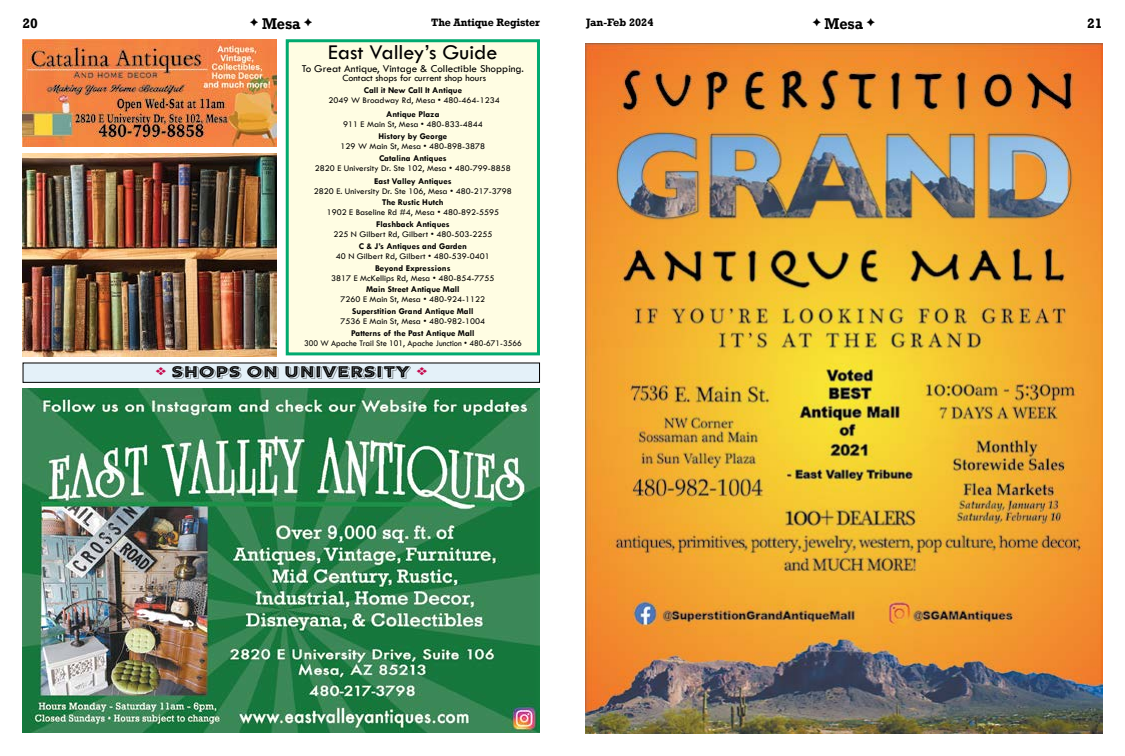
<style>
.page{position:relative;width:1125px;height:756px;background:#fff}
.page>*{position:absolute;margin:0;border:0;box-sizing:border-box;transform-origin:0 0}
.t1{font:21.8px "Tw Cen";color:#000}
.t2{font:16.8px "Rig Bold Inline Extrude";color:#000;scale:1.25 1}
.t3{font:700 16px "Rockwell";letter-spacing:-.01em;color:#000;scale:.9 1}
.t4{font:700 14px "Rockwell";color:#000}
.t5{font:700 11px "Rockwell";letter-spacing:-.01em;color:#000}
.t6{font:10.9px "Tw Cen";color:#000}
.t7{font:9.9px "Tw Cen";color:#000}
.t8{font:8.9px "Tw Cen";color:#000}
.t9{font:700 8.9px "Tw Cen";color:#000}
.t10{font:8.9px "Tw Cen";color:#000;scale:.95 1}
.s1{color:#c6084e}
</style>
<div class="page">
<div style="left:23px;top:363px;width:517px;height:19px;background:#e4f1f9"></div>
<div style="left:23px;top:363px;width:517px;height:20px;border:1px solid #000"></div>
<div style="left:286px;top:39px;width:254px;height:316px;background:#fffde3;border:3px solid #00aa70"></div>
<img style="left:22px;top:39px;width:255px;height:107px">
<img style="left:22px;top:388px;width:518px;height:345px">
<img style="left:586px;top:44px;width:516px;height:689px">
<img style="left:22px;top:153px;width:255px;height:203px">
<h3 class="t4" style="left:22px;top:14px;width:17px">20</h3>
<h3 class="t3" style="left:262px;top:14px;width:44px">Mesa</h3>
<p class="t5" style="left:431px;top:15px;width:110px">The Antique Register</p>
<p class="t5" style="left:586px;top:15px;width:69px">Jan-Feb 2024</p>
<h3 class="t3" style="left:825px;top:14px;width:44px">Mesa</h3>
<h3 class="t4" style="left:1087px;top:14px;width:17px">21</h3>
<h1 class="t1" style="left:328px;top:39px;width:171px">East Valley’s Guide</h1>
<p class="t6" style="left:302px;top:62px;width:224px">To Great Antique, Vintage &amp; Collectible Shopping.</p>
<p class="t7" style="left:342px;top:72px;width:145px">Contact shops for current shop hours</p>
<p class="t9" style="left:364px;top:85px;width:100px">Call it New Call It Antique</p>
<p class="t8" style="left:329px;top:94px;width:173px">2049 W Broadway Rd, Mesa • 480-464-1234</p>
<p class="t9" style="left:386px;top:109px;width:55px">Antique Plaza</p>
<p class="t8" style="left:343px;top:119px;width:141px">911 E Main St, Mesa • 480-833-4844</p>
<p class="t9" style="left:378px;top:131px;width:70px">History by George</p>
<p class="t8" style="left:341px;top:141px;width:146px">129 W Main St, Mesa • 480-898-3878</p>
<p class="t9" style="left:379px;top:153px;width:69px">Catalina Antiques</p>
<p class="t8" style="left:315px;top:163px;width:197px">2820 E University Dr. Ste 102, Mesa • 480-799-8858</p>
<p class="t9" style="left:374px;top:176px;width:79px">East Valley Antiques</p>
<p class="t8" style="left:314px;top:185px;width:199px">2820 E. University Dr. Ste 106, Mesa • 480-217-3798</p>
<p class="t9" style="left:382px;top:197px;width:63px">The Rustic Hutch</p>
<p class="t8" style="left:327px;top:207px;width:174px">1902 E Baseline Rd #4, Mesa • 480-892-5595</p>
<p class="t9" style="left:376px;top:219px;width:75px">Flashback Antiques</p>
<p class="t8" style="left:333px;top:229px;width:161px">225 N Gilbert Rd, Gilbert • 480-503-2255</p>
<p class="t9" style="left:359px;top:241px;width:110px">C &amp; J’s Antiques and Garden</p>
<p class="t8" style="left:336px;top:251px;width:156px">40 N Gilbert Rd, Gilbert • 480-539-0401</p>
<p class="t9" style="left:375px;top:263px;width:77px">Beyond Expressions</p>
<p class="t8" style="left:331px;top:272px;width:165px">3817 E McKellips Rd, Mesa • 480-854-7755</p>
<p class="t9" style="left:366px;top:284px;width:95px">Main Street Antique Mall</p>
<p class="t8" style="left:341px;top:294px;width:146px">7260 E Main St, Mesa • 480-924-1122</p>
<p class="t9" style="left:352px;top:306px;width:123px">Superstition Grand Antique Mall</p>
<p class="t8" style="left:341px;top:316px;width:146px">7536 E Main St, Mesa • 480-982-1004</p>
<p class="t9" style="left:351px;top:328px;width:125px">Patterns of the Past Antique Mall</p>
<p class="t10" style="left:304px;top:338px;width:231px">300 W Apache Trail Ste 101, Apache Junction • 480-671-3566</p>
<h2 class="t2" style="left:155px;top:362px;width:219px"><span class="s1">❖</span> SHOPS ON UNIVERSITY <span class="s1">❖</span></h2>
</div>
